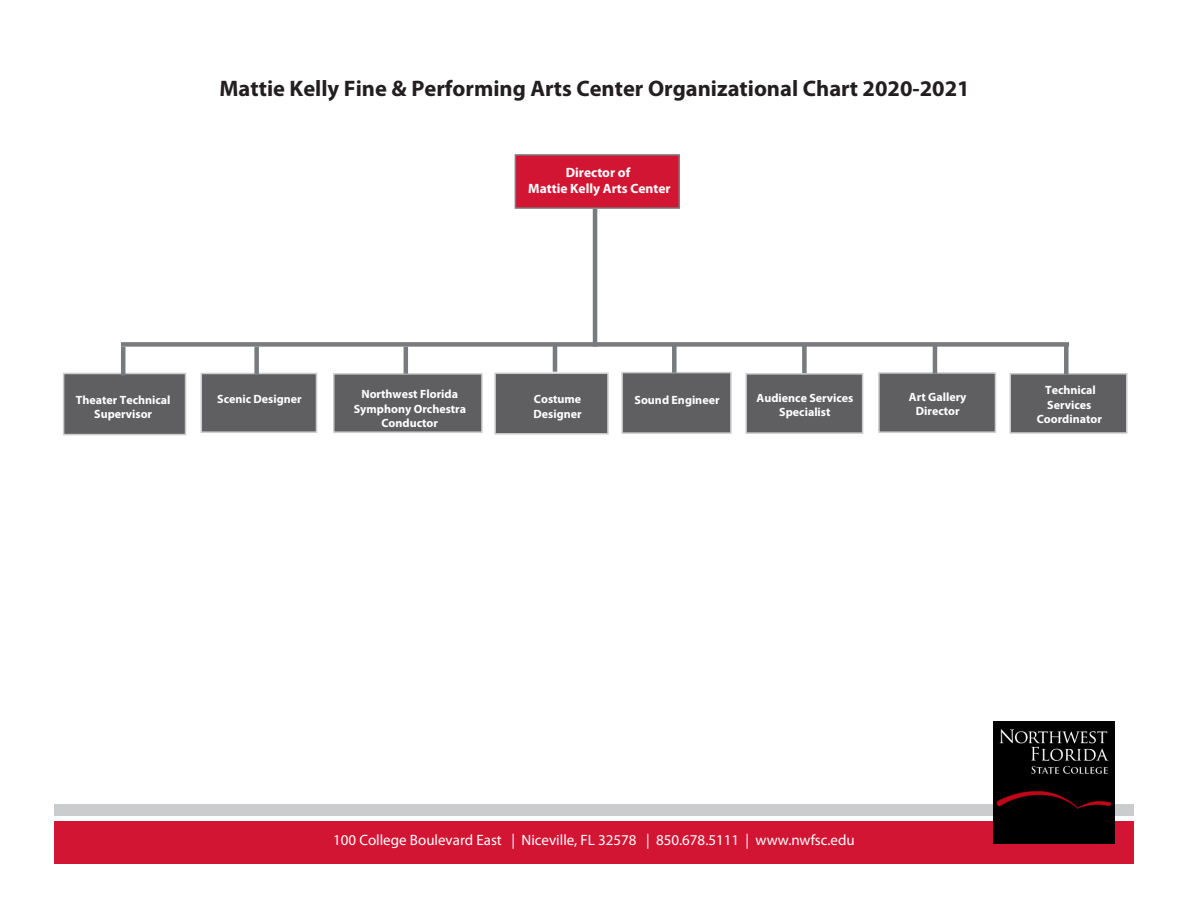
<style>
.page{position:relative;width:1188px;height:918px;background:#fff}
.page>*{position:absolute;margin:0;border:0;box-sizing:border-box;transform-origin:0 0}
.t1{font:700 22.5px "Myriad Pro";color:#231f20}
.t2{font:15px "Myriad Pro";color:#fff}
.t3{font:700 13.5px/16.2px "Myriad Pro";color:#fff;text-align:center}
.t4{font:700 12px/14.1px "Myriad Pro";color:#fff;text-align:center}
</style>
<div class="page">
<div style="left:54px;top:821px;width:1080px;height:43px;background:#d21533"></div>
<div style="left:54px;top:805px;width:1080px;height:11px;background:#cbccce"></div>
<div style="left:515px;top:154px;width:165px;height:55px;background:#d21533;border:2px solid #787a7d"></div>
<div style="left:63px;top:373px;width:123px;height:62px;background:#5f5f62;border:2px solid #cbccce"></div>
<div style="left:201px;top:373px;width:116px;height:60px;background:#5f5f62;border:2px solid #cbccce"></div>
<div style="left:333px;top:373px;width:150px;height:60px;background:#5f5f62;border:2px solid #cbccce"></div>
<div style="left:494px;top:373px;width:115px;height:62px;background:#5f5f62;border:2px solid #cbccce"></div>
<div style="left:621px;top:372px;width:111px;height:62px;background:#5f5f62;border:2px solid #cbccce"></div>
<div style="left:745px;top:373px;width:118px;height:61px;background:#5f5f62;border:2px solid #cbccce"></div>
<div style="left:878px;top:372px;width:118px;height:61px;background:#5f5f62;border:2px solid #cbccce"></div>
<div style="left:1010px;top:373px;width:118px;height:61px;background:#5f5f62;border:2px solid #cbccce"></div>
<hr style="left:121px;top:347px;width:4px;height:29px;background:#787a7d">
<div style="left:254px;top:347px;width:5px;height:27px;background:#787a7d"></div>
<hr style="left:404px;top:347px;width:4px;height:27px;background:#787a7d">
<hr style="left:553px;top:344px;width:4px;height:28px;background:#787a7d">
<div style="left:672px;top:345px;width:5px;height:28px;background:#787a7d"></div>
<div style="left:802px;top:344px;width:5px;height:29px;background:#787a7d"></div>
<hr style="left:933px;top:344px;width:4px;height:30px;background:#787a7d">
<div style="left:1064px;top:345px;width:5px;height:30px;background:#787a7d"></div>
<hr style="left:593px;top:209px;width:4px;height:138px;background:#787a7d">
<div style="left:121px;top:342px;width:948px;height:5px;background:#787a7d"></div>
<img style="left:993px;top:722px;width:122px;height:121px">
<p class="t1" style="left:220px;top:74px;width:752px">Mattie Kelly Fine &amp; Performing Arts Center Organizational Chart 2020-2021</p>
<p class="t3" style="left:528px;top:164px;width:144px">Director of<br>Mattie Kelly Arts Center</p>
<p class="t4" style="left:76px;top:393px;width:96px">Theater Technical<br>Supervisor</p>
<p class="t4" style="left:217px;top:392px;width:86px">Scenic Designer</p>
<p class="t4" style="left:354px;top:387px;width:114px">Northwest Florida<br>Symphony Orchestra<br>Conductor</p>
<p class="t4" style="left:534px;top:392px;width:50px;text-align:left">Costume<br>Designer</p>
<p class="t4" style="left:634px;top:393px;width:87px">Sound Engineer</p>
<p class="t4" style="left:757px;top:391px;width:98px">Audience Services<br>Specialist</p>
<p class="t4" style="left:909px;top:390px;width:59px">Art Gallery<br>Director</p>
<p class="t4" style="left:1037px;top:383px;width:67px">Technical<br>Services<br>Coordinator</p>
<p class="t2" style="left:333px;top:830px;width:523px">100 College Boulevard East | Niceville, FL 32578 | 850.678.5111 | www.nwfsc.edu</p>
</div>
